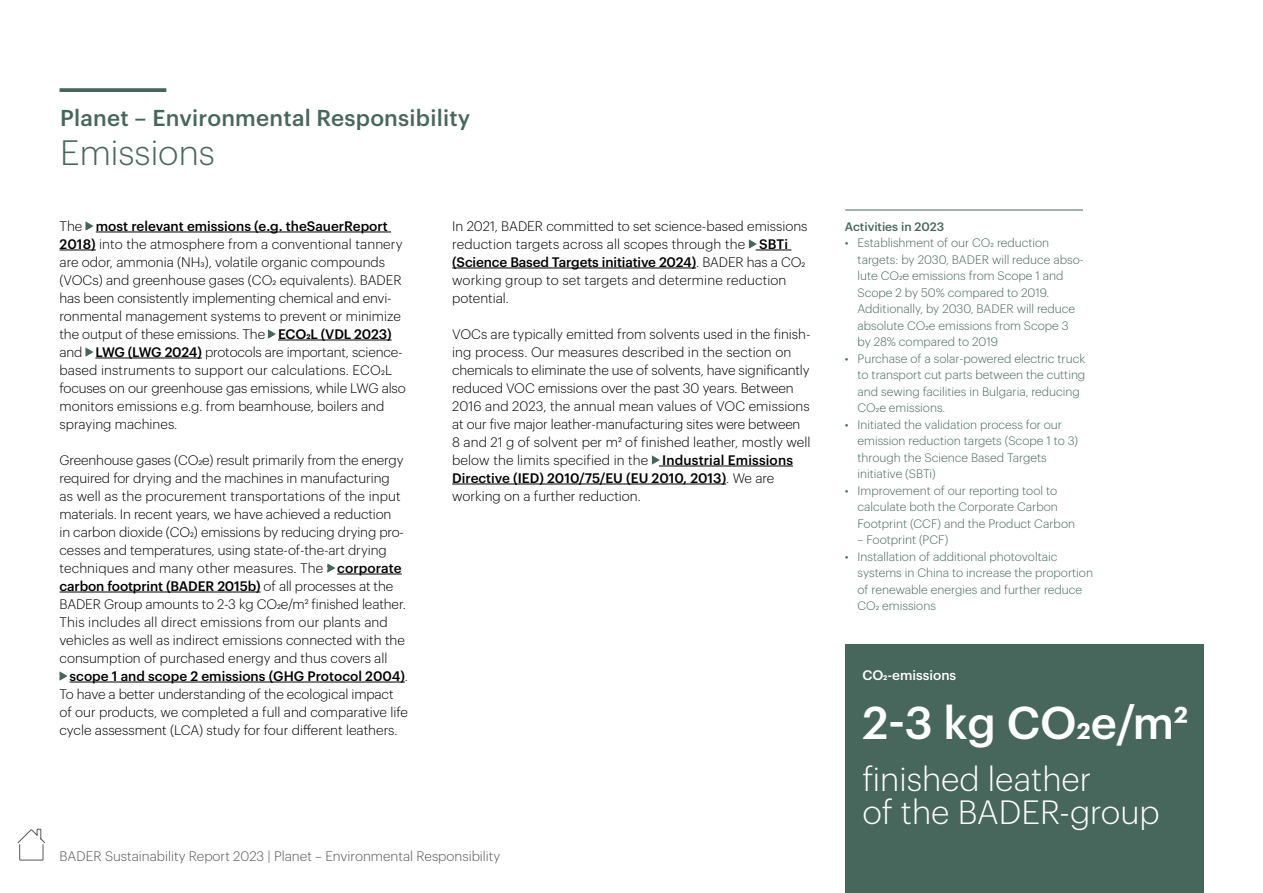
<style>
.page{position:relative;width:1263px;height:893px;background:#fff}
.page>*{position:absolute;margin:0;border:0;box-sizing:border-box;transform-origin:0 0}
.t1{font:500 45px "Graphik";color:#fff}
.t2{font:300 34.5px "Graphik";color:#47665c}
.t3{font:300 33px/33px "Graphik";color:#fff}
.t4{font:500 22.5px "Graphik";letter-spacing:.01em;color:#47665c}
.t5{font:300 13.5px/18px "Graphik";color:#000}
.t6{font:300 13.5px "Graphik";color:#575756}
.t7{font:500 13.5px "Graphik";color:#fff}
.t8{font:300 12px/16.5px "Graphik";color:#47665c}
.t9{font:500 12px "Graphik";color:#47665c}
.s1{font-weight:500}
</style>
<div class="page">
<svg style="left:17px;top:828px;width:29px;height:33px"></svg>
<hr style="left:756px;top:250px;width:35px;height:1px;background:#000">
<hr style="left:452px;top:268px;width:244px;height:1px;background:#000">
<hr style="left:96px;top:232px;width:295px;height:1px;background:#000">
<hr style="left:60px;top:250px;width:36px;height:1px;background:#000">
<hr style="left:278px;top:340px;width:114px;height:1px;background:#000">
<hr style="left:95px;top:358px;width:107px;height:1px;background:#000">
<hr style="left:337px;top:574px;width:65px;height:1px;background:#000">
<hr style="left:60px;top:592px;width:201px;height:1px;background:#000">
<hr style="left:70px;top:682px;width:335px;height:1px;background:#000">
<hr style="left:659px;top:466px;width:134px;height:1px;background:#000">
<hr style="left:452px;top:484px;width:274px;height:1px;background:#000">
<svg style="left:60px;top:88px;width:106px;height:4px"></svg>
<svg style="left:85px;top:221px;width:8px;height:10px"></svg>
<svg style="left:268px;top:329px;width:8px;height:10px"></svg>
<svg style="left:85px;top:347px;width:8px;height:10px"></svg>
<svg style="left:327px;top:563px;width:8px;height:10px"></svg>
<svg style="left:60px;top:671px;width:8px;height:10px"></svg>
<svg style="left:749px;top:239px;width:8px;height:10px"></svg>
<svg style="left:652px;top:455px;width:8px;height:10px"></svg>
<div style="left:845px;top:645px;width:358px;height:248px;background:#47665c"></div>
<hr style="left:845px;top:210px;width:238px;height:1px;background:#47665c">
<h3 class="t4" style="left:60px;top:100px;width:411px">Planet – Environmental Responsibility</h3>
<h2 class="t2" style="left:60px;top:127px;width:156px">Emissions</h2>
<p class="t5" style="left:60px;top:216px;width:348px">The <span class="s1">&gt; most relevant emissions (e.g. theSauerReport 2018)</span> into the atmosphere from a conventional tannery are odor, ammonia (NH3), volatile organic compounds (VOCs) and greenhouse gases (CO2 equivalents). BADER has been consistently implementing chemical and envi&shy;ronmental management systems to prevent or minimize the output of these emissions. The <span class="s1">&gt; ECO2L (VDL 2023) </span>and <span class="s1">&gt; LWG (LWG 2024)</span> protocols are important, science&shy;based instruments to support our calculations. ECO2L focuses on our greenhouse gas emissions, while LWG also monitors emissions e.g. from beamhouse, boilers and spraying machines.</p>
<p class="t5" style="left:60px;top:450px;width:350px">Greenhouse gases (CO2e) result primarily from the energy required for drying and the machines in manufacturing<br>as well as the procurement transportations of the input materials. In recent years, we have achieved a reduction<br>in carbon dioxide (CO2) emissions by reducing drying pro&shy;cesses and temperatures, using state-of-the-art drying techniques and many other measures. The <span class="s1">&gt; corporate carbon footprint (BADER 2015b)</span> of all processes at the BADER Group amounts to 2-3 kg CO2e/m2 finished leather.<br>This includes all direct emissions from our plants and vehicles as well as indirect emissions connected with the consumption of purchased energy and thus covers all<br><span class="s1">&gt; scope 1 and scope 2 emissions (GHG Protocol 2004)</span>.<br>To have a better understanding of the ecological impact of our products, we completed a full and comparative life cycle assessment (LCA) study for four different leathers.</p>
<p class="t5" style="left:452px;top:216px;width:357px">In 2021, BADER committed to set science-based emissions reduction targets across all scopes through the <span class="s1">&gt; SBTi (Science Based Targets initiative 2024)</span>. BADER has a CO2 working group to set targets and determine reduction potential.</p>
<p class="t5" style="left:452px;top:324px;width:360px">VOCs are typically emitted from solvents used in the finish&shy;ing process. Our measures described in the section on chemicals to eliminate the use of solvents, have significantly reduced VOC emissions over the past 30 years. Between 2016 and 2023, the annual mean values of VOC emissions at our five major leather-manufacturing sites were between 8 and 21 g of solvent per m2 of finished leather, mostly well below the limits specified in the <span class="s1">&gt; Industrial Emissions Directive (IED) 2010/75/EU (EU 2010, 2013)</span>. We are working on a further reduction.</p>
<p class="t6" style="left:60px;top:846px;width:442px">BADER Sustainability Report 2023 | Planet – Environmental Responsibility</p>
<p class="t9" style="left:845px;top:217px;width:101px">Activities in 2023</p>
<p class="t8" style="left:857px;top:234px;width:228px;text-indent:-13px">• Establishment of our CO2 reduction targets: by 2030, BADER will reduce abso&shy;lute CO2e emissions from Scope 1 and Scope 2 by 50% compared to 2019.<br>Additionally, by 2030, BADER will reduce absolute CO2e emissions from Scope 3 by 28% compared to 2019</p>
<p class="t8" style="left:857px;top:349px;width:229px;text-indent:-13px">• Purchase of a solar-powered electric truck to transport cut parts between the cutting and sewing facilities in Bulgaria, reducing CO2e emissions.</p>
<p class="t8" style="left:857px;top:415px;width:222px;text-indent:-13px">• Initiated the validation process for our emission reduction targets (Scope 1 to 3) through the Science Based Targets initiative (SBTi)</p>
<p class="t8" style="left:857px;top:481px;width:219px;text-indent:-13px">• Improvement of our reporting tool to calculate both the Corporate Carbon<br>Footprint (CCF) and the Product Carbon</p>
<p class="t8" style="left:857px;top:531px;width:92px">– Footprint (PCF)</p>
<p class="t8" style="left:857px;top:547px;width:237px;text-indent:-13px">• Installation of additional photovoltaic systems in China to increase the proportion of renewable energies and further reduce CO2 emissions</p>
<p class="t7" style="left:862px;top:665px;width:95px">CO2-emissions</p>
<h1 class="t1" style="left:862px;top:688px;width:327px">2-3 kg CO2e/m2</h1>
<h3 class="t3" style="left:862px;top:760px;width:299px">finished leather<br>of the BADER-group</h3>
</div>
